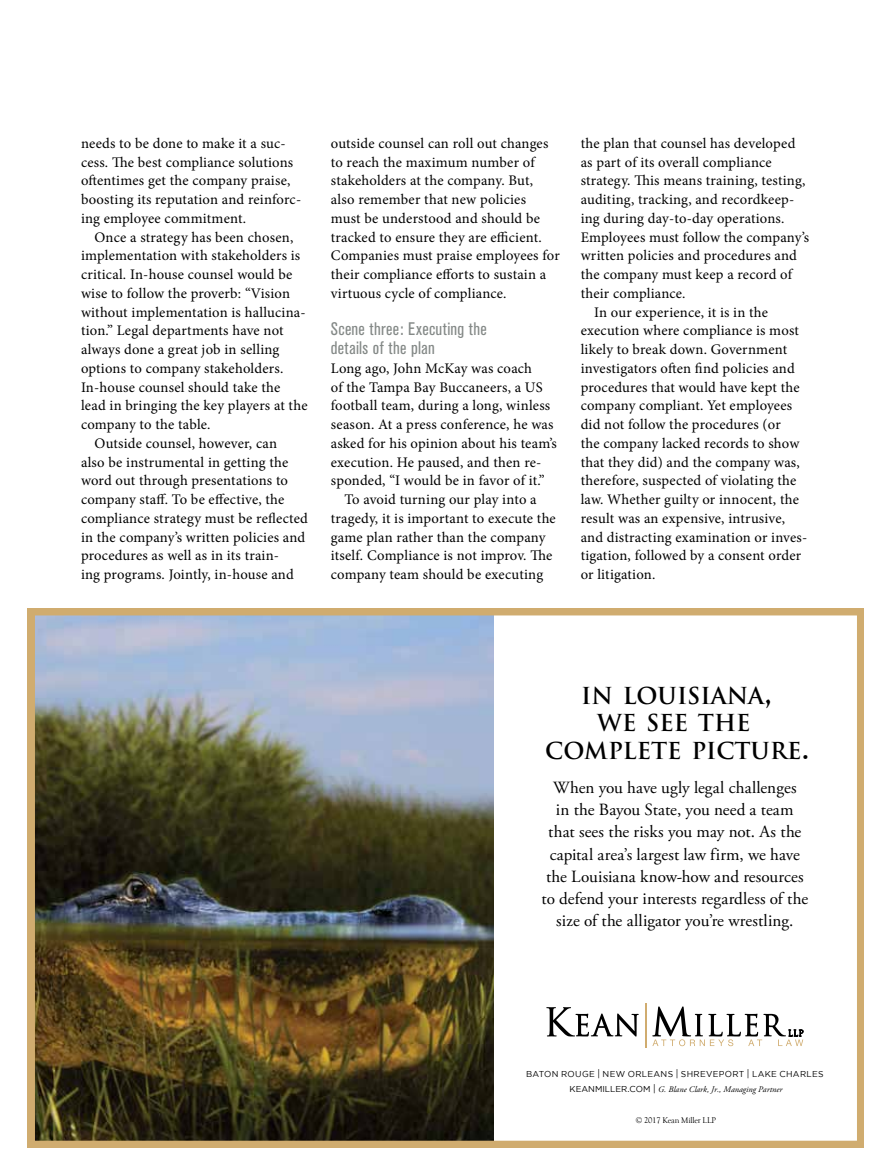
<style>
.page{position:relative;width:891px;height:1175px;background:#fff}
.page>*{position:absolute;margin:0;border:0;box-sizing:border-box;transform-origin:0 0}
.t1{font:700 22.8px/27.5px "Trajan";color:#000;text-align:center}
.t2{font:condensed 18px/18.8px "Akzidenz Grotesk BE";letter-spacing:.015em;color:#848987}
.t3{font:17.1px/22.2px "Adobe Garamond Pro";color:#000;text-align:center}
.t4{font:14.7px/18.8px "Minion Pro";letter-spacing:.01em;color:#000}
.t5{font:italic 8.55px "Adobe Garamond Pro";color:#000}
.t6{font:8.55px "Gotham";letter-spacing:.035em;color:#000}
.t7{font:8.55px "Goudy Old Style T";letter-spacing:-.02em;color:#000}
.s1{font-size:32.55px}
.s2{font-size:9.9px}
.s3{font-family:"Gotham";font-style:normal}
.s4{font-family:"Gotham";font-style:normal;font-size:9.9px}
</style>
<div class="page">
<img style="left:27px;top:608px;width:837px;height:539px">
<p class="t4" style="left:81px;top:134px;width:222px">needs to be done to make it a suc&shy;cess. The best compliance solutions oftentimes get the company praise, boosting its reputation and reinforc&shy;ing employee commitment.</p>
<p class="t4" style="left:94px;top:227px;width:200px">Once a strategy has been chosen,</p>
<p class="t4" style="left:81px;top:246px;width:221px">implementation with stakeholders is</p>
<p class="t4" style="left:81px;top:265px;width:213px">critical. In-house counsel would be</p>
<p class="t4" style="left:81px;top:284px;width:211px">wise to follow the proverb: “Vision</p>
<p class="t4" style="left:81px;top:302px;width:226px">without implementation is hallucina-</p>
<p class="t4" style="left:81px;top:321px;width:204px">tion.” Legal departments have not</p>
<p class="t4" style="left:81px;top:340px;width:200px">always done a great job in selling</p>
<p class="t4" style="left:81px;top:359px;width:204px">options to company stakeholders.</p>
<p class="t4" style="left:81px;top:377px;width:201px">In-house counsel should take the</p>
<p class="t4" style="left:81px;top:396px;width:228px">lead in bringing the key players at the</p>
<p class="t4" style="left:81px;top:415px;width:131px">company to the table.</p>
<p class="t4" style="left:94px;top:434px;width:184px">Outside counsel, however, can</p>
<p class="t4" style="left:81px;top:452px;width:209px">also be instrumental in getting the</p>
<p class="t4" style="left:81px;top:471px;width:209px">word out through presentations to</p>
<p class="t4" style="left:81px;top:490px;width:205px">company staff. To be effective, the</p>
<p class="t4" style="left:81px;top:509px;width:229px">compliance strategy must be reflected</p>
<p class="t4" style="left:81px;top:527px;width:226px">in the company’s written policies and</p>
<p class="t4" style="left:81px;top:546px;width:200px">procedures as well as in its train-</p>
<p class="t4" style="left:81px;top:565px;width:214px">ing programs. Jointly, in-house and</p>
<p class="t4" style="left:331px;top:134px;width:230px">outside counsel can roll out changes to reach the maximum number of stakeholders at the company. But, also remember that new policies<br>must be understood and should be tracked to ensure they are efficient.<br>Companies must praise employees for their compliance efforts to sustain a virtuous cycle of compliance.</p>
<p class="t2" style="left:331px;top:320px;width:158px">Scene three: Executing the details of the plan</p>
<p class="t4" style="left:331px;top:359px;width:203px">Long ago, John McKay was coach</p>
<p class="t4" style="left:331px;top:377px;width:214px">of the Tampa Bay Buccaneers, a US</p>
<p class="t4" style="left:331px;top:396px;width:221px">football team, during a long, winless</p>
<p class="t4" style="left:331px;top:415px;width:224px">season. At a press conference, he was</p>
<p class="t4" style="left:331px;top:434px;width:227px">asked for his opinion about his team’s</p>
<p class="t4" style="left:331px;top:452px;width:212px">execution. He paused, and then re-</p>
<p class="t4" style="left:331px;top:471px;width:216px">sponded, “I would be in favor of it.”</p>
<p class="t4" style="left:344px;top:490px;width:194px">To avoid turning our play into a</p>
<p class="t4" style="left:331px;top:509px;width:227px">tragedy, it is important to execute the</p>
<p class="t4" style="left:331px;top:527px;width:216px">game plan rather than the company</p>
<p class="t4" style="left:331px;top:546px;width:223px">itself. Compliance is not improv. The</p>
<p class="t4" style="left:331px;top:565px;width:214px">company team should be executing</p>
<p class="t4" style="left:581px;top:134px;width:216px">the plan that counsel has developed</p>
<p class="t4" style="left:581px;top:152px;width:193px">as part of its overall compliance</p>
<p class="t4" style="left:581px;top:171px;width:226px">strategy. This means training, testing,</p>
<p class="t4" style="left:581px;top:190px;width:215px">auditing, tracking, and recordkeep-</p>
<p class="t4" style="left:581px;top:209px;width:205px">ing during day-to-day operations.</p>
<p class="t4" style="left:581px;top:227px;width:230px">Employees must follow the company’s</p>
<p class="t4" style="left:581px;top:246px;width:218px">written policies and procedures and</p>
<p class="t4" style="left:581px;top:265px;width:213px">the company must keep a record of</p>
<p class="t4" style="left:581px;top:284px;width:106px">their compliance.</p>
<p class="t4" style="left:594px;top:302px;width:175px">In our experience, it is in the</p>
<p class="t4" style="left:581px;top:321px;width:220px">execution where compliance is most</p>
<p class="t4" style="left:581px;top:340px;width:208px">likely to break down. Government</p>
<p class="t4" style="left:581px;top:359px;width:216px">investigators often find policies and</p>
<p class="t4" style="left:581px;top:377px;width:220px">procedures that would have kept the</p>
<p class="t4" style="left:581px;top:396px;width:213px">company compliant. Yet employees</p>
<p class="t4" style="left:581px;top:415px;width:202px">did not follow the procedures (or</p>
<p class="t4" style="left:581px;top:434px;width:220px">the company lacked records to show</p>
<p class="t4" style="left:581px;top:452px;width:221px">that they did) and the company was,</p>
<p class="t4" style="left:581px;top:471px;width:217px">therefore, suspected of violating the</p>
<p class="t4" style="left:581px;top:490px;width:220px">law. Whether guilty or innocent, the</p>
<p class="t4" style="left:581px;top:509px;width:206px">result was an expensive, intrusive,</p>
<p class="t4" style="left:581px;top:527px;width:228px">and distracting examination or inves-</p>
<p class="t4" style="left:581px;top:546px;width:222px">tigation, followed by a consent order</p>
<p class="t4" style="left:581px;top:565px;width:76px">or litigation.</p>
<h1 class="t1" style="left:545px;top:682px;width:266px">IN LOUISIANA<span class="s1">,<br></span>WE SEE THE<br>COMPLETE PICTURE<span class="s1">.</span></h1>
<p class="t3" style="left:542px;top:777px;width:268px">When you have ugly legal challenges<br>in the Bayou State, you need a team that sees the risks you may not. As the capital area’s largest law firm, we have the Louisiana know-how and resources to defend your interests regardless of the size of the alligator you’re wrestling.</p>
<p class="t6" style="left:526px;top:1068px;width:299px">BATON ROUGE <span class="s2">|</span> NEW ORLEANS <span class="s2">|</span> SHREVEPORT <span class="s2">|</span> LAKE CHARLES</p>
<p class="t5" style="left:570px;top:1084px;width:214px"><span class="s3">KEANMILLER.COM</span> <span class="s4">|</span> G. Blane Clark, Jr., Managing Partner</p>
<p class="t7" style="left:636px;top:1115px;width:82px">© 2017 Kean Miller LLP</p>
</div>
